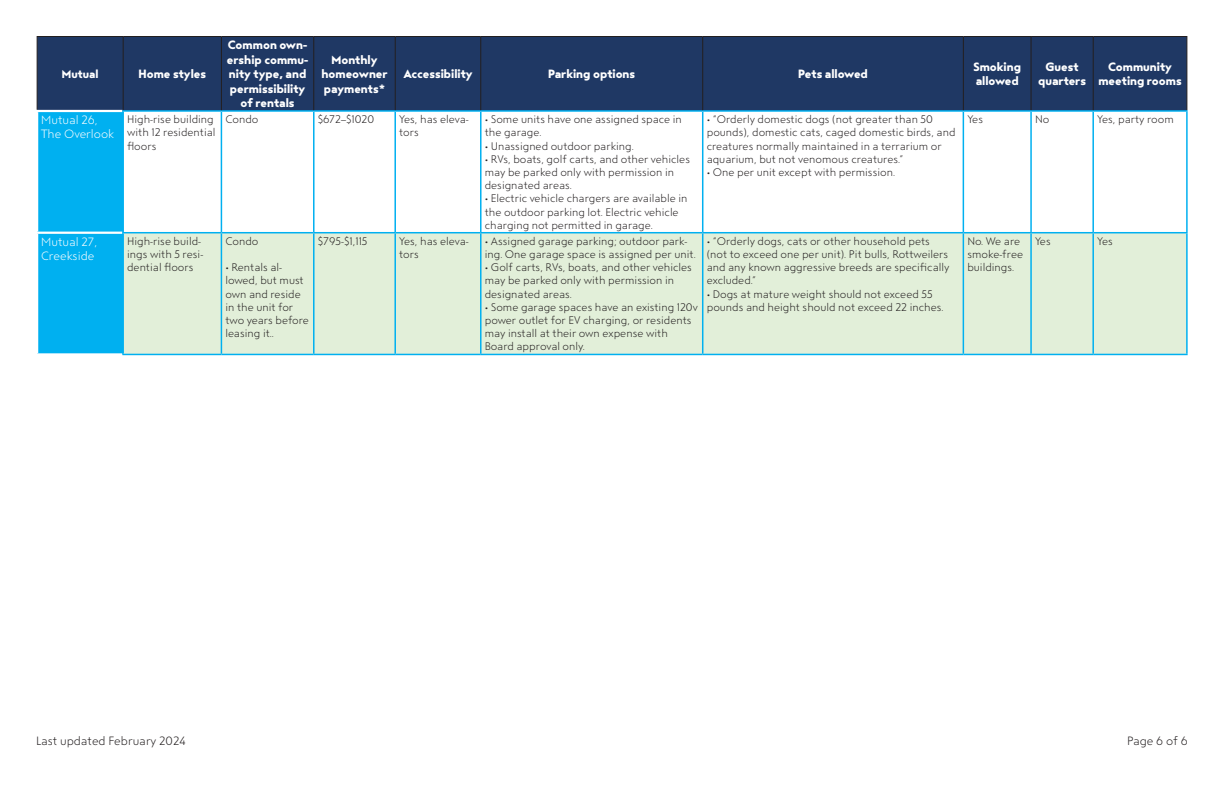
<style>
.page{position:relative;width:1224px;height:792px;background:#fff}
.page>*{position:absolute;margin:0;border:0;box-sizing:border-box;transform-origin:0 0}
.Table_Contents{font:12px/14.4px "Steagal Bo";color:#fff;text-align:center}
.Table_Contents-2{font:12px/14.4px "Steagal Li";color:#fff}
.t1{font:12px "Steagal Li";color:#231f20}
.Table_Contents-3{font:11.5px "Steagal Bo";color:#fff}
.Table_Contents-4{font:11px/13.2px "Steagal Li";color:#231f20}
</style>
<div class="page">
<div style="left:38px;top:37px;width:1148px;height:73px;background:#1f3864"></div>
<div style="left:38px;top:112px;width:84px;height:241px;background:#00b0f0"></div>
<div style="left:124px;top:233px;width:1062px;height:121px;background:#e2efd9"></div>
<hr style="left:37px;top:36px;width:86px;height:1px;background:#231f20">
<hr style="left:37px;top:37px;width:1px;height:73px;background:#231f20">
<hr style="left:123px;top:36px;width:98px;height:1px;background:#231f20">
<hr style="left:123px;top:37px;width:1px;height:73px;background:#231f20">
<hr style="left:221px;top:36px;width:93px;height:1px;background:#231f20">
<hr style="left:221px;top:37px;width:1px;height:73px;background:#231f20">
<hr style="left:314px;top:36px;width:81px;height:1px;background:#231f20">
<hr style="left:313px;top:37px;width:1px;height:73px;background:#231f20">
<hr style="left:395px;top:36px;width:86px;height:1px;background:#231f20">
<hr style="left:395px;top:37px;width:1px;height:73px;background:#231f20">
<hr style="left:481px;top:36px;width:222px;height:1px;background:#231f20">
<hr style="left:480px;top:37px;width:1px;height:73px;background:#231f20">
<hr style="left:703px;top:36px;width:260px;height:1px;background:#231f20">
<hr style="left:702px;top:37px;width:1px;height:73px;background:#231f20">
<hr style="left:963px;top:36px;width:68px;height:1px;background:#231f20">
<hr style="left:963px;top:37px;width:1px;height:73px;background:#231f20">
<hr style="left:1031px;top:36px;width:62px;height:1px;background:#231f20">
<hr style="left:1031px;top:37px;width:1px;height:73px;background:#231f20">
<hr style="left:1093px;top:36px;width:94px;height:1px;background:#231f20">
<hr style="left:1093px;top:37px;width:1px;height:73px;background:#231f20">
<hr style="left:1186px;top:37px;width:1px;height:73px;background:#231f20">
<hr style="left:122px;top:110px;width:99px;height:2px;background:#00b0f0">
<hr style="left:221px;top:110px;width:93px;height:2px;background:#00b0f0">
<hr style="left:314px;top:110px;width:81px;height:2px;background:#00b0f0">
<hr style="left:395px;top:110px;width:86px;height:2px;background:#00b0f0">
<hr style="left:481px;top:110px;width:222px;height:2px;background:#00b0f0">
<hr style="left:703px;top:110px;width:260px;height:2px;background:#00b0f0">
<hr style="left:963px;top:110px;width:68px;height:2px;background:#00b0f0">
<hr style="left:1031px;top:110px;width:62px;height:2px;background:#00b0f0">
<hr style="left:1093px;top:110px;width:95px;height:2px;background:#00b0f0">
<hr style="left:36px;top:232px;width:86px;height:2px;background:#fff">
<hr style="left:122px;top:232px;width:99px;height:1px;background:#00b0f0">
<hr style="left:221px;top:232px;width:93px;height:1px;background:#00b0f0">
<hr style="left:314px;top:232px;width:81px;height:1px;background:#00b0f0">
<hr style="left:395px;top:232px;width:86px;height:1px;background:#00b0f0">
<hr style="left:481px;top:232px;width:222px;height:1px;background:#00b0f0">
<hr style="left:703px;top:232px;width:260px;height:1px;background:#00b0f0">
<hr style="left:963px;top:232px;width:68px;height:1px;background:#00b0f0">
<hr style="left:1031px;top:232px;width:62px;height:1px;background:#00b0f0">
<hr style="left:1093px;top:232px;width:95px;height:1px;background:#00b0f0">
<hr style="left:122px;top:354px;width:99px;height:1px;background:#00b0f0">
<hr style="left:221px;top:354px;width:93px;height:1px;background:#00b0f0">
<hr style="left:314px;top:354px;width:81px;height:1px;background:#00b0f0">
<hr style="left:395px;top:354px;width:86px;height:1px;background:#00b0f0">
<hr style="left:481px;top:354px;width:222px;height:1px;background:#00b0f0">
<hr style="left:703px;top:354px;width:260px;height:1px;background:#00b0f0">
<hr style="left:963px;top:354px;width:68px;height:1px;background:#00b0f0">
<hr style="left:1031px;top:354px;width:62px;height:1px;background:#00b0f0">
<hr style="left:1093px;top:354px;width:95px;height:1px;background:#00b0f0">
<hr style="left:122px;top:112px;width:2px;height:120px;background:#00b0f0">
<hr style="left:221px;top:112px;width:1px;height:120px;background:#00b0f0">
<hr style="left:313px;top:112px;width:2px;height:120px;background:#00b0f0">
<hr style="left:394px;top:112px;width:2px;height:120px;background:#00b0f0">
<hr style="left:480px;top:112px;width:2px;height:120px;background:#00b0f0">
<hr style="left:702px;top:112px;width:1px;height:120px;background:#00b0f0">
<hr style="left:963px;top:112px;width:1px;height:120px;background:#00b0f0">
<hr style="left:1030px;top:112px;width:2px;height:120px;background:#00b0f0">
<hr style="left:1092px;top:112px;width:2px;height:120px;background:#00b0f0">
<hr style="left:1186px;top:112px;width:2px;height:120px;background:#00b0f0">
<hr style="left:122px;top:233px;width:2px;height:121px;background:#00b0f0">
<hr style="left:221px;top:233px;width:1px;height:121px;background:#00b0f0">
<hr style="left:313px;top:233px;width:2px;height:121px;background:#00b0f0">
<hr style="left:394px;top:233px;width:2px;height:121px;background:#00b0f0">
<hr style="left:480px;top:233px;width:2px;height:121px;background:#00b0f0">
<hr style="left:702px;top:233px;width:1px;height:121px;background:#00b0f0">
<hr style="left:963px;top:233px;width:1px;height:121px;background:#00b0f0">
<hr style="left:1030px;top:233px;width:2px;height:121px;background:#00b0f0">
<hr style="left:1092px;top:233px;width:2px;height:121px;background:#00b0f0">
<hr style="left:1186px;top:233px;width:2px;height:121px;background:#00b0f0">
<p class="Table_Contents-3" style="left:62px;top:67px;width:38px">Mutual</p>
<p class="Table_Contents" style="left:139px;top:67px;width:69px">Home styles</p>
<p class="Table_Contents" style="left:227px;top:38px;width:83px">Common own&shy;ership commu&shy;nity type, and permissibility of rentals</p>
<p class="Table_Contents" style="left:321px;top:53px;width:68px">Monthly homeowner payments*</p>
<p class="Table_Contents" style="left:403px;top:67px;width:71px">Accessibility</p>
<p class="Table_Contents" style="left:548px;top:67px;width:89px">Parking options</p>
<p class="Table_Contents" style="left:798px;top:67px;width:71px">Pets allowed</p>
<p class="Table_Contents" style="left:973px;top:60px;width:49px;text-align:left">Smoking allowed</p>
<p class="Table_Contents" style="left:1038px;top:60px;width:49px">Guest quarters</p>
<p class="Table_Contents" style="left:1098px;top:60px;width:85px">Community meeting rooms</p>
<p class="Table_Contents-2" style="left:41px;top:113px;width:74px">Mutual 26,<br>The Overlook</p>
<p class="Table_Contents-4" style="left:127px;top:113px;width:90px">High-rise building with 12 residential floors</p>
<p class="Table_Contents-4" style="left:225px;top:113px;width:35px">Condo</p>
<p class="Table_Contents-4" style="left:318px;top:113px;width:58px">$672–$1020</p>
<p class="Table_Contents-4" style="left:399px;top:113px;width:71px">Yes, has eleva&shy;tors</p>
<p class="Table_Contents-4" style="left:485px;top:113px;width:199px">• Some units have one assigned space in the garage.</p>
<p class="Table_Contents-4" style="left:485px;top:139px;width:150px">• Unassigned outdoor parking.</p>
<p class="Table_Contents-4" style="left:485px;top:153px;width:207px">• RVs, boats, golf carts, and other vehicles may be parked only with permission in designated areas.</p>
<p class="Table_Contents-4" style="left:485px;top:192px;width:204px">• Electric vehicle chargers are available in the outdoor parking lot. Electric vehicle charging not permitted in garage.</p>
<p class="Table_Contents-2" style="left:41px;top:234px;width:58px">Mutual 27,</p>
<p class="Table_Contents-2" style="left:41px;top:249px;width:55px">Creekside</p>
<p class="Table_Contents-4" style="left:127px;top:235px;width:78px">High-rise build&shy;ings with 5 resi&shy;dential floors</p>
<p class="Table_Contents-4" style="left:225px;top:235px;width:35px">Condo</p>
<p class="Table_Contents-4" style="left:225px;top:261px;width:85px">• Rentals al&shy;lowed, but must own and reside in the unit for two years before leasing it..</p>
<p class="Table_Contents-4" style="left:318px;top:235px;width:51px">$795-$1,115</p>
<p class="Table_Contents-4" style="left:399px;top:235px;width:71px">Yes, has eleva&shy;tors</p>
<p class="Table_Contents-4" style="left:485px;top:235px;width:213px">• Assigned garage parking; outdoor park&shy;ing. One garage space is assigned per unit.</p>
<p class="Table_Contents-4" style="left:485px;top:261px;width:209px">• Golf carts, RVs, boats, and other vehicles may be parked only with permission in designated areas.</p>
<p class="Table_Contents-4" style="left:485px;top:301px;width:215px">• Some garage spaces have an existing 120v power outlet for EV charging, or residents may install at their own expense with Board approval only.</p>
<p class="Table_Contents-4" style="left:707px;top:113px;width:250px">• “Orderly domestic dogs (not greater than 50 pounds), domestic cats, caged domestic birds, and creatures normally maintained in a terrarium or aquarium, but not venomous creatures.”</p>
<p class="Table_Contents-4" style="left:707px;top:166px;width:190px">• One per unit except with permission.</p>
<p class="Table_Contents-4" style="left:707px;top:235px;width:244px">• “Orderly dogs, cats or other household pets (not to exceed one per unit). Pit bulls, Rottweilers and any known aggressive breeds are specifically excluded.”</p>
<p class="Table_Contents-4" style="left:707px;top:287px;width:238px">• Dogs at mature weight should not exceed 55 pounds and height should not exceed 22 inches.</p>
<p class="Table_Contents-4" style="left:967px;top:113px;width:17px">Yes</p>
<p class="Table_Contents-4" style="left:1035px;top:113px;width:16px">No</p>
<p class="Table_Contents-4" style="left:1097px;top:113px;width:78px">Yes, party room</p>
<p class="Table_Contents-4" style="left:967px;top:235px;width:57px">No. We are smoke-free buildings.</p>
<p class="Table_Contents-4" style="left:1035px;top:235px;width:17px">Yes</p>
<p class="Table_Contents-4" style="left:1097px;top:235px;width:17px">Yes</p>
<p class="t1" style="left:36px;top:734px;width:151px">Last updated February 2024</p>
<p class="t1" style="left:1127px;top:734px;width:62px">Page 6 of 6</p>
</div>
